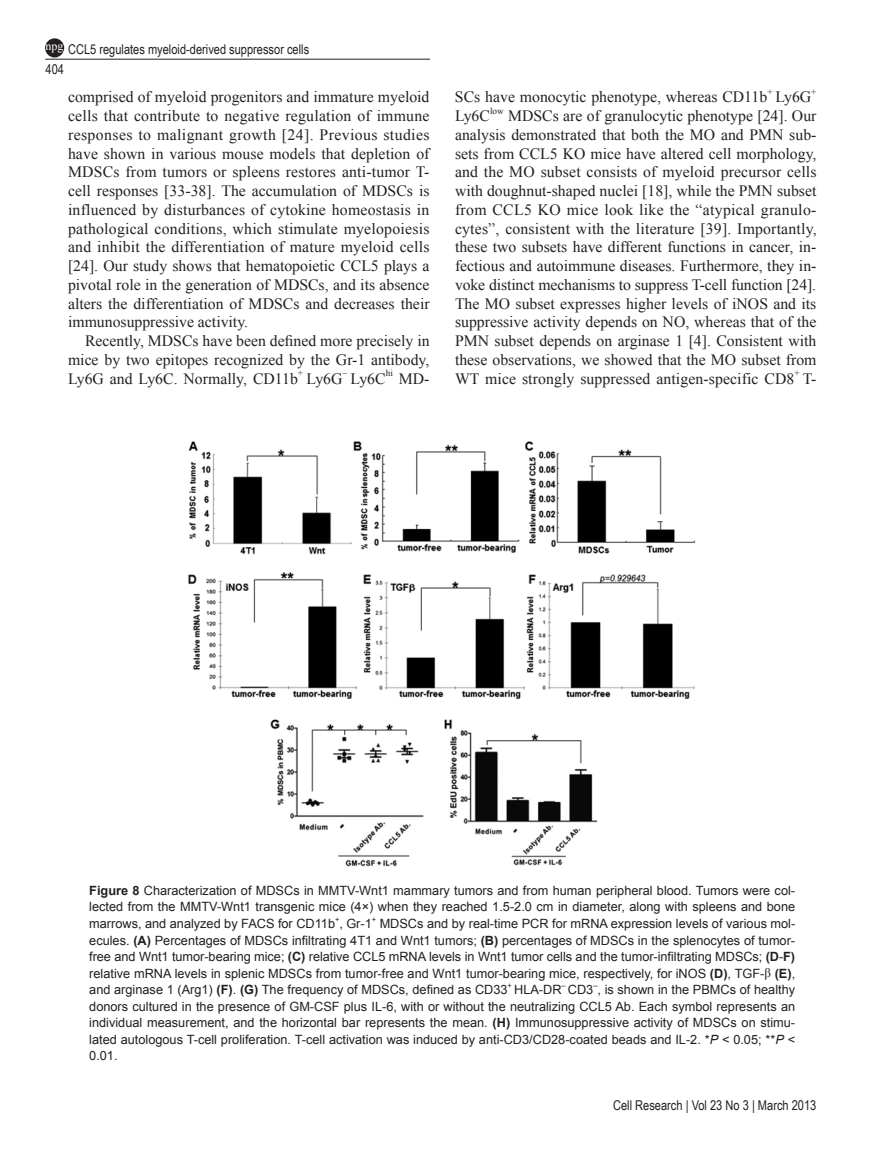
<style>
.page{position:relative;width:893px;height:1170px;background:#fff}
.page>*{position:absolute;margin:0;border:0;box-sizing:border-box;transform-origin:0 0}
.t1{font:15.75px/18.8px "Times New Roman";color:#231f20;text-align:justify}
.t2{font:13.5px "Arial Narrow";color:#231f20}
.t3{font:12.75px/16.5px "Arial";color:#231f20;text-align:justify}
.t4{font:12px "Times New Roman";color:#fff}
.t5{font:9.15px "Times New Roman";color:#231f20}
.t6{font:7.5px "Arial";color:#231f20}
.s1{font-weight:700}
.s2{font-family:"Times New Roman"}
.s3{font-style:italic}
</style>
<div class="page">
<hr style="left:45px;top:59px;width:385px;height:1px;background:#231f20">
<div style="left:46px;top:39px;width:17px;height:18px;background:#231f20;border-radius:50%"></div>
<div style="left:45px;top:38px;width:19px;height:19px;border:2px solid #231f20;border-radius:50%"></div>
<img style="left:188px;top:441px;width:508px;height:426px">
<p class="t2" style="left:68px;top:39px;width:243px">CCL5 regulates myeloid-derived suppressor cells</p>
<p class="t4" style="left:46px;top:38px;width:19px">npg</p>
<p class="t2" style="left:46px;top:59px;width:20px">404</p>
<p class="t1" style="left:68px;top:87px;width:363px">comprised of myeloid progenitors and immature myeloid cells that contribute to negative regulation of immune responses to malignant growth [24]. Previous studies have shown in various mouse models that depletion of MDSCs from tumors or spleens restores anti-tumor T&shy;cell responses [33-38]. The accumulation of MDSCs is influenced by disturbances of cytokine homeostasis in pathological conditions, which stimulate myelopoiesis and inhibit the differentiation of mature myeloid cells [24]. Our study shows that hematopoietic CCL5 plays a pivotal role in the generation of MDSCs, and its absence alters the differentiation of MDSCs and decreases their immunosuppressive activity.</p>
<p class="t1" style="left:68px;top:331px;width:363px;text-indent:17px">Recently, MDSCs have been defined more precisely in mice by two epitopes recognized by the Gr-1 antibody, Ly6G and Ly6C. Normally, CD11b</p>
<p class="t5" style="left:298px;top:367px;width:7px">+</p>
<p class="t1" style="left:307px;top:369px;width:37px">Ly6G</p>
<p class="t5" style="left:343px;top:367px;width:6px">–</p>
<p class="t1" style="left:351px;top:369px;width:37px">Ly6C</p>
<p class="t5" style="left:386px;top:367px;width:9px">hi</p>
<p class="t1" style="left:399px;top:369px;width:32px">MD-</p>
<p class="t1" style="left:455px;top:87px;width:314px">SCs have monocytic phenotype, whereas CD11b</p>
<p class="t5" style="left:767px;top:86px;width:7px">+</p>
<p class="t1" style="left:775px;top:87px;width:37px">Ly6G</p>
<p class="t5" style="left:811px;top:86px;width:7px">+</p>
<p class="t1" style="left:455px;top:106px;width:37px">Ly6C</p>
<p class="t5" style="left:490px;top:104px;width:15px">low</p>
<p class="t1" style="left:455px;top:106px;width:363px;text-indent:53px">MDSCs are of granulocytic phenotype [24]. Our analysis demonstrated that both the MO and PMN sub&shy;sets from CCL5 KO mice have altered cell morphology, and the MO subset consists of myeloid precursor cells with doughnut-shaped nuclei [18], while the PMN subset from CCL5 KO mice look like the “atypical granulo&shy;cytes”, consistent with the literature [39]. Importantly, these two subsets have different functions in cancer, in&shy;fectious and autoimmune diseases. Furthermore, they in&shy;voke distinct mechanisms to suppress T-cell function [24].<br>The MO subset expresses higher levels of iNOS and its suppressive activity depends on NO, whereas that of the PMN subset depends on arginase 1 [4]. Consistent with these observations, we showed that the MO subset from WT mice strongly suppressed antigen-specific CD8</p>
<p class="t5" style="left:794px;top:367px;width:7px">+</p>
<p class="t1" style="left:803px;top:369px;width:15px">T-</p>
<p class="t3" style="left:89px;top:882px;width:707px"><span class="s1">Figure 8</span> Characterization of MDSCs in MMTV-Wnt1 mammary tumors and from human peripheral blood. Tumors were col&shy;lected from the MMTV-Wnt1 transgenic mice (4×) when they reached 1.5-2.0 cm in diameter, along with spleens and bone marrows, and analyzed by FACS for CD11b , Gr-1</p>
<p class="t6" style="left:335px;top:914px;width:6px">+</p>
<p class="t6" style="left:372px;top:914px;width:6px">+</p>
<p class="t3" style="left:89px;top:915px;width:708px;text-indent:290px">MDSCs and by real-time PCR for mRNA expression levels of various mol&shy;ecules. <span class="s1">(A)</span> Percentages of MDSCs infiltrating 4T1 and Wnt1 tumors; <span class="s1">(B)</span> percentages of MDSCs in the splenocytes of tumor&shy;free and Wnt1 tumor-bearing mice; <span class="s1">(C)</span> relative CCL5 mRNA levels in Wnt1 tumor cells and the tumor-infiltrating MDSCs; <span class="s1">(D</span>-<span class="s1">F) </span>relative mRNA levels in splenic MDSCs from tumor-free and Wnt1 tumor-bearing mice, respectively, for iNOS <span class="s1">(D)</span>, TGF-<span class="s2">β</span> <span class="s1">(E)</span>, and arginase 1 (Arg1) <span class="s1">(F)</span>. <span class="s1">(G)</span> The frequency of MDSCs, defined as CD33</p>
<p class="t6" style="left:508px;top:980px;width:6px">+</p>
<p class="t3" style="left:514px;top:981px;width:49px">HLA-DR</p>
<p class="t6" style="left:562px;top:980px;width:6px">–</p>
<p class="t3" style="left:568px;top:981px;width:229px">CD3 , is shown in the PBMCs of healthy</p>
<p class="t6" style="left:593px;top:980px;width:6px">–</p>
<p class="t3" style="left:89px;top:997px;width:707px">donors cultured in the presence of GM-CSF plus IL-6, with or without the neutralizing CCL5 Ab. Each symbol represents an individual measurement, and the horizontal bar represents the mean. <span class="s1">(H)</span> Immunosuppressive activity of MDSCs on stimu&shy;lated autologous T-cell proliferation. T-cell activation was induced by anti-CD3/CD28-coated beads and IL-2. *<span class="s3">P</span> &lt; 0.05; **<span class="s3">P</span> &lt; 0.01.</p>
<p class="t2" style="left:613px;top:1094px;width:205px">Cell Research | Vol 23 No 3 | March 2013</p>
</div>
